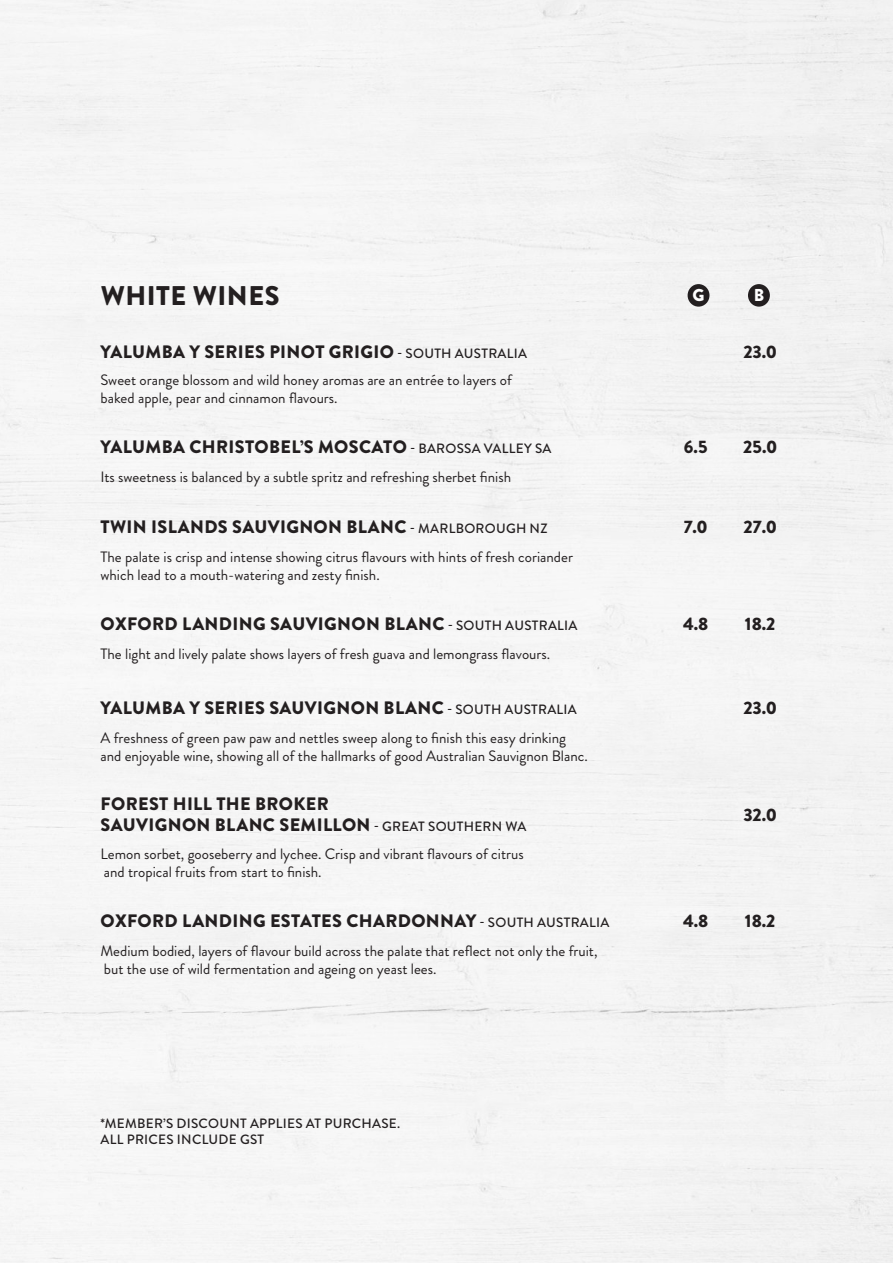
<style>
.page{position:relative;width:893px;height:1263px;background:#f5f5f5}
.page>*{position:absolute;margin:0;border:0;box-sizing:border-box;transform-origin:0 0}
.t1{font:900 27px "Brandon Grotesque";letter-spacing:.02em;color:#231f20}
.t2{font:900 18px/21.6px "Brandon Grotesque";letter-spacing:.02em;color:#231f20}
.t3{font:900 17.25px "Brandon Grotesque";color:#fff}
.t4{font:15px/18px "Brandon Grotesque";color:#231f20}
.t5{font:500 13.5px/16.2px "Brandon Grotesque";letter-spacing:.02em;color:#231f20}
.s1{font-weight:500;font-size:13.5px}
</style>
<div class="page">
<div style="left:748px;top:284px;width:22px;height:23px;background:#231f20;border-radius:50%"></div>
<div style="left:688px;top:284px;width:21px;height:23px;background:#231f20;border-radius:50%"></div>
<h1 class="t1" style="left:101px;top:276px;width:180px">WHITE WINES</h1>
<p class="t3" style="left:692px;top:283px;width:14px">G</p>
<p class="t3" style="left:754px;top:283px;width:12px">B</p>
<p class="t2" style="left:101px;top:341px;width:428px">YALUMBA Y SERIES PINOT GRIGIO <span class="s1">- SOUTH AUSTRALIA</span></p>
<p class="t2" style="left:743px;top:341px;width:35px">23.0</p>
<p class="t4" style="left:100px;top:371px;width:413px">Sweet orange blossom and wild honey aromas are an entrée to layers of baked apple, pear and cinnamon flavours.</p>
<p class="t2" style="left:101px;top:437px;width:452px">YALUMBA CHRISTOBEL’S MOSCATO <span class="s1">- BAROSSA VALLEY SA</span></p>
<p class="t2" style="left:684px;top:437px;width:25px">6.5</p>
<p class="t2" style="left:743px;top:437px;width:35px">25.0</p>
<p class="t4" style="left:100px;top:468px;width:412px">Its sweetness is balanced by a subtle spritz and refreshing sherbet finish</p>
<p class="t2" style="left:101px;top:516px;width:448px">TWIN ISLANDS SAUVIGNON BLANC <span class="s1">- MARLBOROUGH NZ</span></p>
<p class="t2" style="left:684px;top:516px;width:26px">7.0</p>
<p class="t2" style="left:743px;top:516px;width:35px">27.0</p>
<p class="t4" style="left:100px;top:548px;width:474px">The palate is crisp and intense showing citrus flavours with hints of fresh coriander which lead to a mouth-watering and zesty finish.</p>
<p class="t2" style="left:101px;top:613px;width:478px">OXFORD LANDING SAUVIGNON BLANC <span class="s1">- SOUTH AUSTRALIA</span></p>
<p class="t2" style="left:683px;top:613px;width:27px">4.8</p>
<p class="t2" style="left:745px;top:613px;width:32px">18.2</p>
<p class="t4" style="left:100px;top:645px;width:451px">The light and lively palate shows layers of fresh guava and lemongrass flavours.</p>
<p class="t2" style="left:101px;top:697px;width:478px">YALUMBA Y SERIES SAUVIGNON BLANC <span class="s1">- SOUTH AUSTRALIA</span></p>
<p class="t2" style="left:743px;top:697px;width:35px">23.0</p>
<p class="t4" style="left:100px;top:729px;width:489px">A freshness of green paw paw and nettles sweep along to finish this easy drinking and enjoyable wine, showing all of the hallmarks of good Australian Sauvignon Blanc.</p>
<p class="t2" style="left:101px;top:793px;width:427px">FOREST HILL THE BROKER<br>SAUVIGNON BLANC SEMILLON <span class="s1">- GREAT SOUTHERN WA</span></p>
<p class="t2" style="left:743px;top:804px;width:35px">32.0</p>
<p class="t4" style="left:100px;top:845px;width:425px">Lemon sorbet, gooseberry and lychee. Crisp and vibrant flavours of citrus and tropical fruits from start to finish.</p>
<p class="t2" style="left:101px;top:910px;width:510px">OXFORD LANDING ESTATES CHARDONNAY <span class="s1">- SOUTH AUSTRALIA</span></p>
<p class="t2" style="left:683px;top:910px;width:27px">4.8</p>
<p class="t2" style="left:745px;top:910px;width:32px">18.2</p>
<p class="t4" style="left:100px;top:942px;width:499px">Medium bodied, layers of flavour build across the palate that reflect not only the fruit, but the use of wild fermentation and ageing on yeast lees.</p>
<p class="t5" style="left:100px;top:1115px;width:301px">*MEMBER’S DISCOUNT APPLIES AT PURCHASE.<br>ALL PRICES INCLUDE GST</p>
</div>
